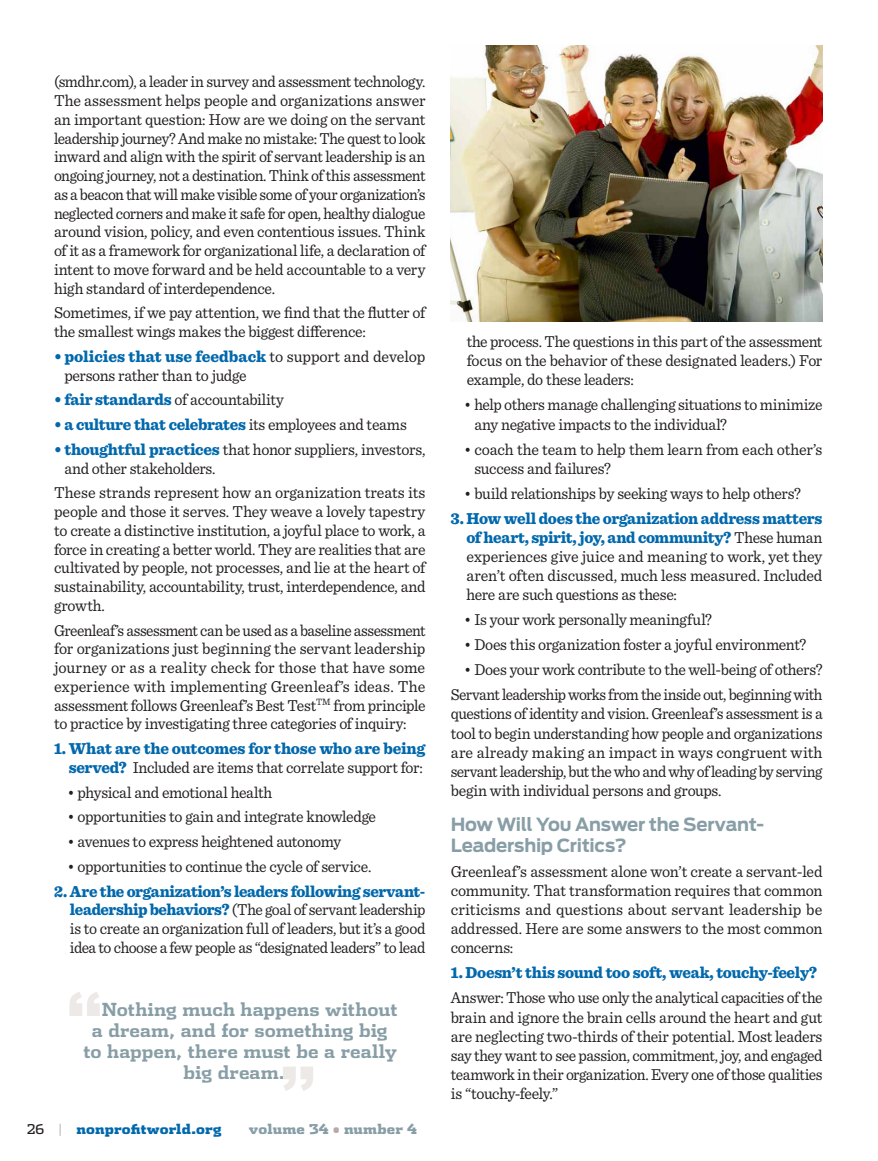
<style>
.page{position:relative;width:878px;height:1161px;background:#fff}
.page>*{position:absolute;margin:0;border:0;box-sizing:border-box;transform-origin:0 0}
.t1{font:700 72px "Antenna";color:#ece9e7}
.t2{font:700 18px "Dispatch";color:#889ea6}
.t3{font:700 18px/21.3px "Antenna";letter-spacing:-.015em;color:#889ea6}
.t4{font:16.5px/18.8px "Sentinel";letter-spacing:-.02em;color:#231f20;text-align:justify;scale:.94 1}
.t5{font:16.5px/19px "Sentinel";letter-spacing:-.02em;color:#231f20;text-align:justify;scale:.95 1}
.t6{font:16.5px/19px "Sentinel";letter-spacing:-.02em;color:#231f20;scale:.96 1}
.t7{font:16.5px/18.8px "Sentinel";letter-spacing:-.02em;color:#231f20}
.t8{font:16.5px/18.8px "Sentinel";letter-spacing:-.02em;color:#231f20;text-align:justify;scale:.93 1}
.t9{font:900 16.5px "Sentinel";letter-spacing:-.02em;color:#0068ac;scale:.95 1}
.t10{font:900 16.5px/18.8px "Sentinel";letter-spacing:-.02em;color:#0068ac;text-align:right;scale:.96 1}
.t11{font:900 13.5px "Dispatch";letter-spacing:.01em;color:#0068ac}
.t12{font:900 13.5px "Dispatch";letter-spacing:.015em;color:#889ea6}
.s1{font-weight:900;color:#0068ac}
.s2{font-weight:400;color:#231f20}
.s3{font-weight:400;color:#bcbec0}
.s4{color:#b6aaa7}
</style>
<div class="page">
<img style="left:451px;top:45px;width:371px;height:276px">
<p class="t4" style="left:54px;top:71px;width:397px">(smdhr.com), a leader in survey and assessment technology.<br>The assessment helps people and organizations answer an important question: How are we doing on the servant leadership journey? And make no mistake: The quest to look inward and align with the spirit of servant leadership is an ongoing journey, not a destination. Think of this assessment as a beacon that will make visible some of your organization’s neglected corners and make it safe for open, healthy dialogue around vision, policy, and even contentious issues. Think of it as a framework for organizational life, a declaration of intent to move forward and be held accountable to a very high standard of interdependence.</p>
<p class="t6" style="left:54px;top:302px;width:388px">Sometimes, if we pay attention, we find that the flutter of the smallest wings makes the biggest difference:</p>
<p class="t7" style="left:64px;top:346px;width:362px;text-indent:-10px"><span class="s1">• policies that use feedback</span> to support and develop persons rather than to judge</p>
<p class="t5" style="left:54px;top:389px;width:243px"><span class="s1">• fair standards</span> of accountability</p>
<p class="t9" style="left:54px;top:411px;width:373px">• a culture that celebrates <span class="s2">its employees and teams</span></p>
<p class="t6" style="left:64px;top:439px;width:377px;text-indent:-10px"><span class="s1">• thoughtful practices</span> that honor suppliers, investors, and other stakeholders.</p>
<p class="t7" style="left:54px;top:482px;width:373px;text-align:justify">These strands represent how an organization treats its people and those it serves. They weave a lovely tapestry to create a distinctive institution, a joyful place to work, a force in creating a better world. They are realities that are cultivated by people, not processes, and lie at the heart of sustainability, accountability, trust, interdependence, and growth.</p>
<p class="t8" style="left:54px;top:620px;width:401px">Greenleaf’s assessment can be used as a baseline assessment for organizations just beginning the servant leadership journey or as a reality check for those that have some experience with implementing Greenleaf’s ideas. The assessment follows Greenleaf’s Best Test<sup>TM</sup> from principle to practice by investigating three categories of inquiry:</p>
<p class="t10" style="left:54px;top:739px;width:388px">1. What are the outcomes for those who are being served? <span class="s2">Included are items that correlate support for:</span></p>
<p class="t5" style="left:67px;top:781px;width:217px">• physical and emotional health</p>
<p class="t5" style="left:68px;top:806px;width:326px">• opportunities to gain and integrate knowledge</p>
<p class="t5" style="left:67px;top:831px;width:289px">• avenues to express heightened autonomy</p>
<p class="t5" style="left:67px;top:856px;width:321px">• opportunities to continue the cycle of service.</p>
<p class="t4" style="left:70px;top:881px;width:379px;text-indent:-16px"><span class="s1">2. Are the organization’s leaders following servant&shy;leadership behaviors?</span> (The goal of servant leadership is to create an organization full of leaders, but it’s a good idea to choose a few people as “designated leaders” to lead</p>
<h1 class="t1" style="left:65px;top:976px;width:40px">“</h1>
<p class="t2" style="left:102px;top:997px;width:297px">Nothing much happens without</p>
<p class="t2" style="left:92px;top:1018px;width:297px">a dream, and for something big</p>
<p class="t2" style="left:83px;top:1039px;width:315px">to happen, there must be a really</p>
<p class="t2" style="left:183px;top:1060px;width:103px">big dream.</p>
<h1 class="t1" style="left:279px;top:1051px;width:40px">”</h1>
<p class="t11" style="left:27px;top:1119px;width:196px"><span class="s2">26</span> <span class="s3">|</span> nonprofitworld.org</p>
<p class="t12" style="left:249px;top:1119px;width:170px">volume 34 <span class="s4">•</span> number 4</p>
<p class="t4" style="left:466px;top:331px;width:380px">the process. The questions in this part of the assessment focus on the behavior of these designated leaders.) For example, do these leaders:</p>
<p class="t4" style="left:474px;top:394px;width:372px;text-indent:-10px">• help others manage challenging situations to minimize any negative impacts to the individual?</p>
<p class="t6" style="left:474px;top:439px;width:364px;text-indent:-10px">• coach the team to help them learn from each other’s success and failures?</p>
<p class="t5" style="left:464px;top:483px;width:356px">• build relationships by seeking ways to help others?</p>
<p class="t5" style="left:466px;top:508px;width:376px;text-indent:-16px"><span class="s1">3. How well does the organization address matters of heart, spirit, joy, and community?</span> These human experiences give juice and meaning to work, yet they aren’t often discussed, much less measured. Included here are such questions as these:</p>
<p class="t5" style="left:464px;top:609px;width:262px">• Is your work personally meaningful?</p>
<p class="t5" style="left:464px;top:634px;width:361px">• Does this organization foster a joyful environment?</p>
<p class="t5" style="left:451px;top:656px;width:393px;line-height:25px;text-align:right">• Does your work contribute to the well-being of others?<br>Servant leadership works from the inside out, beginning with</p>
<p class="t4" style="left:451px;top:703px;width:397px">questions of identity and vision. Greenleaf’s assessment is a tool to begin understanding how people and organizations are already making an impact in ways congruent with servant leadership, but the who and why of leading by serving begin with individual persons and groups.</p>
<p class="t3" style="left:451px;top:813px;width:315px">How Will You Answer the Servant-<br>Leadership Critics?</p>
<p class="t6" style="left:451px;top:861px;width:389px;text-align:justify">Greenleaf’s assessment alone won’t create a servant-led community. That transformation requires that common criticisms and questions about servant leadership be addressed. Here are some answers to the most common concerns:</p>
<p class="t9" style="left:451px;top:960px;width:387px">1. Doesn’t this sound too soft, weak, touchy-feely?</p>
<p class="t4" style="left:451px;top:987px;width:397px">Answer: Those who use only the analytical capacities of the brain and ignore the brain cells around the heart and gut are neglecting two-thirds of their potential. Most leaders say they want to see passion, commitment, joy, and engaged teamwork in their organization. Every one of those qualities is “touchy-feely.”</p>
</div>
